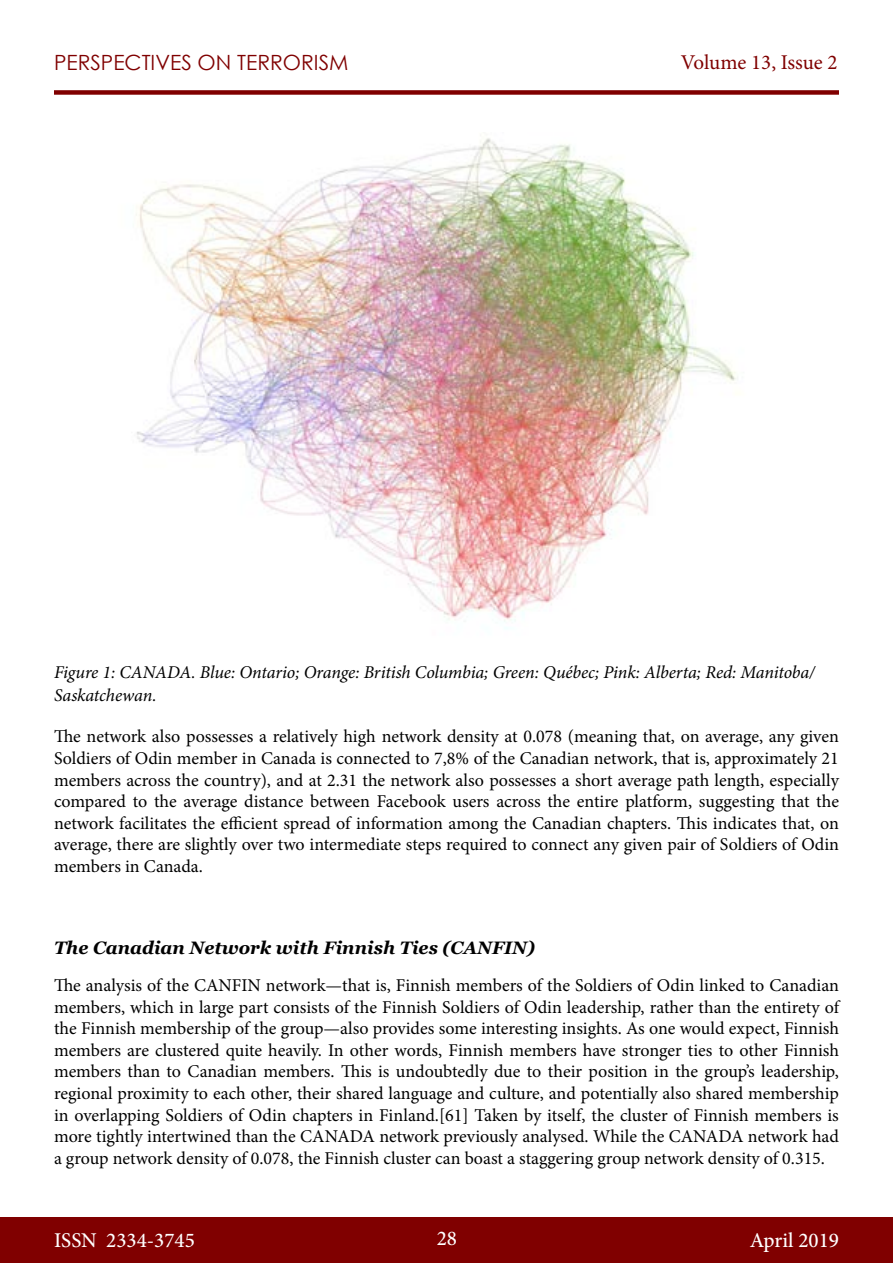
<style>
.page{position:relative;width:893px;height:1263px;background:#fff}
.page>*{position:absolute;margin:0;border:0;box-sizing:border-box;transform-origin:0 0}
.t1{font:500 21px "Minion Pro";color:#fff}
.t2{font:21px "Century Gothic";color:#800000}
.t3{font:21px "Minion Pro";letter-spacing:-.005em;color:#800000}
.t4{font:18px/21.6px "Minion Pro";color:#000;text-align:justify}
.t5{font:italic 18px/22.5px "Minion Pro";letter-spacing:-.01em;color:#000}
.t6{font:italic 700 18px "Georgia";color:#000}
</style>
<div class="page">
<div style="left:0;top:1217px;width:893px;height:46px;background:#800000"></div>
<div style="left:54px;top:90px;width:785px;height:5px;background:#800000"></div>
<img style="left:136px;top:138px;width:600px;height:491px">
<p class="t2" style="left:54px;top:47px;width:296px">PERSPECTIVES ON TERRORISM</p>
<p class="t3" style="left:681px;top:48px;width:158px">Volume 13, Issue 2</p>
<p class="t5" style="left:54px;top:661px;width:763px">Figure 1: CANADA. Blue: Ontario; Orange: British Columbia; Green: Québec; Pink: Alberta; Red: Manitoba/<br>Saskatchewan.</p>
<p class="t4" style="left:54px;top:726px;width:787px">The network also possesses a relatively high network density at 0.078 (meaning that, on average, any given Soldiers of Odin member in Canada is connected to 7,8% of the Canadian network, that is, approximately 21 members across the country), and at 2.31 the network also possesses a short average path length, especially compared to the average distance between Facebook users across the entire platform, suggesting that the network facilitates the efficient spread of information among the Canadian chapters. This indicates that, on average, there are slightly over two intermediate steps required to connect any given pair of Soldiers of Odin members in Canada.</p>
<p class="t6" style="left:54px;top:936px;width:483px">The Canadian Network with Finnish Ties (CANFIN)</p>
<p class="t4" style="left:54px;top:974px;width:786px">The analysis of the CANFIN network—that is, Finnish members of the Soldiers of Odin linked to Canadian members, which in large part consists of the Finnish Soldiers of Odin leadership, rather than the entirety of the Finnish membership of the group—also provides some interesting insights. As one would expect, Finnish members are clustered quite heavily. In other words, Finnish members have stronger ties to other Finnish members than to Canadian members. This is undoubtedly due to their position in the group’s leadership, regional proximity to each other, their shared language and culture, and potentially also shared membership in overlapping Soldiers of Odin chapters in Finland.[61] Taken by itself, the cluster of Finnish members is more tightly intertwined than the CANADA network previously analysed. While the CANADA network had a group network density of 0.078, the Finnish cluster can boast a staggering group network density of 0.315.</p>
<p class="t1" style="left:54px;top:1226px;width:142px">ISSN 2334-3745</p>
<p class="t1" style="left:437px;top:1224px;width:22px">28</p>
<p class="t1" style="left:750px;top:1226px;width:91px">April 2019</p>
</div>
